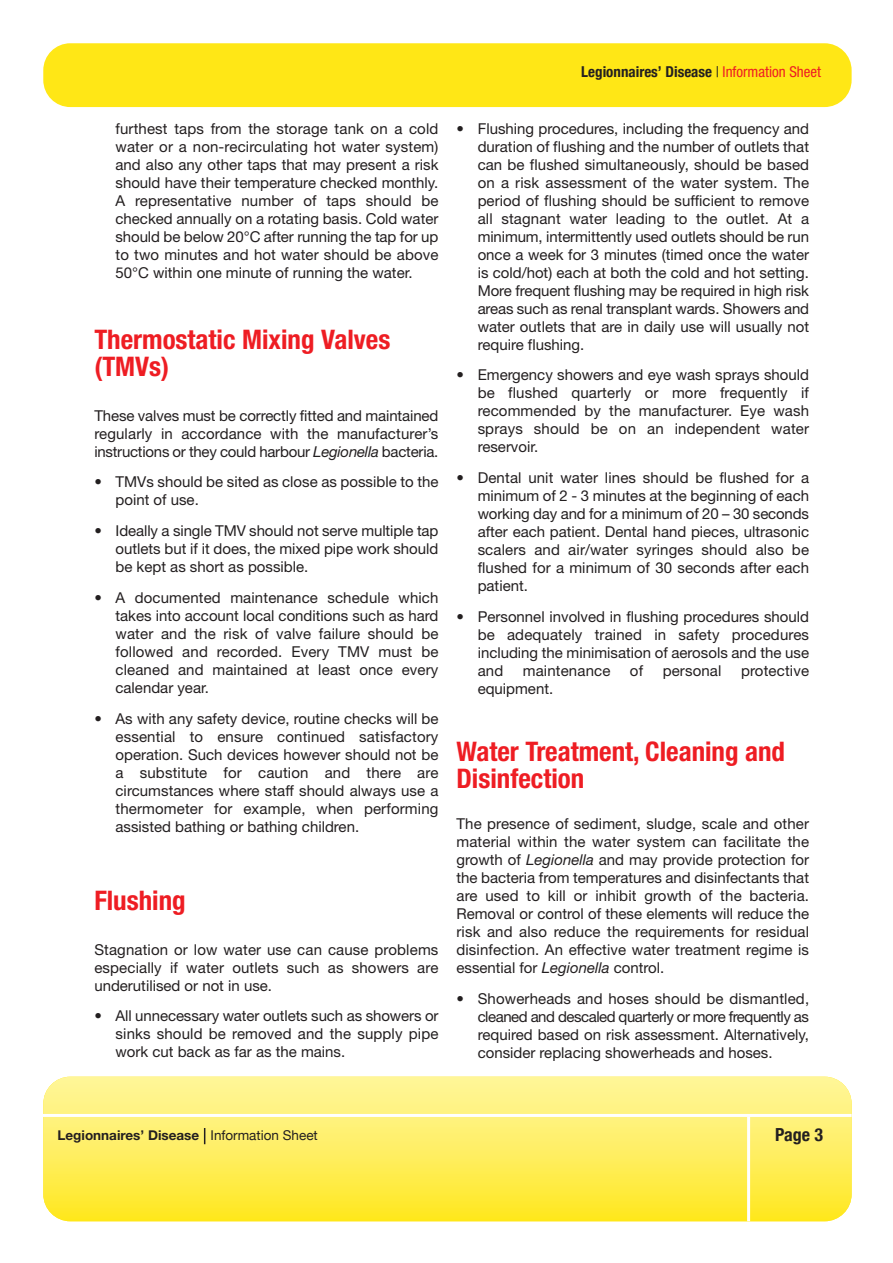
<style>
.page{position:relative;width:893px;height:1263px;background:#fff}
.page>*{position:absolute;margin:0;border:0;box-sizing:border-box;transform-origin:0 0}
.t1{font:700 condensed 27px/27px "Helvetica Neue LT";color:#ee1d23}
.t2{font:700 condensed 18px "Helvetica Neue";color:#231f20}
.t3{font:15px/18px "Helvetica Neue LT";color:#231f20;text-align:justify}
.t4{font:700 condensed 15px "Helvetica Neue";color:#231f20}
.t5{font:700 13.5px "Helvetica Neue LT";color:#231f20}
.s1{font-style:italic}
.s2{font-family:"Helvetica Neue LT";font-weight:400}
.s3{font-family:"Helvetica Neue LT";font-weight:400;color:#ee1d23}
.s4{font-family:"Helvetica Neue";font-weight:400}
</style>
<div class="page">
<div style="left:43px;top:43px;width:808px;height:64px;background:#ffe716;border-radius:27px"></div>
<div style="left:43px;top:1076px;width:808px;height:145px;background:linear-gradient(to bottom,#fff6a0,#ffe823);border-radius:27px"></div>
<hr style="left:36px;top:1114px;width:815px;height:3px;background:#fff">
<hr style="left:747px;top:1116px;width:3px;height:105px;background:#fff">
<svg style="left:204px;top:1128px;width:1px;height:16px"></svg>
<p class="t3" style="left:115px;top:121px;width:324px">furthest taps from the storage tank on a cold water or a non-recirculating hot water system) and also any other taps that may present a risk should have their temperature checked monthly.<br>A representative number of taps should be checked annually on a rotating basis. Cold water should be below 20°C after running the tap for up to two minutes and hot water should be above 50°C within one minute of running the water.</p>
<h1 class="t1" style="left:94px;top:328px;width:297px">Thermostatic Mixing Valves (TMVs)</h1>
<p class="t3" style="left:94px;top:408px;width:345px">These valves must be correctly fitted and maintained regularly in accordance with the manufacturer’s instructions or they could harbour <span class="s1">Legionella</span> bacteria.</p>
<p class="t3" style="left:115px;top:474px;width:324px;text-indent:-21px">• TMVs should be sited as close as possible to the point of use.</p>
<p class="t3" style="left:115px;top:523px;width:324px;text-indent:-21px">• Ideally a single TMV should not serve multiple tap outlets but if it does, the mixed pipe work should be kept as short as possible.</p>
<p class="t3" style="left:115px;top:590px;width:324px;text-indent:-21px">• A documented maintenance schedule which takes into account local conditions such as hard water and the risk of valve failure should be followed and recorded. Every TMV must be cleaned and maintained at least once every calendar year.</p>
<p class="t3" style="left:115px;top:711px;width:324px;text-indent:-21px">• As with any safety device, routine checks will be essential to ensure continued satisfactory operation. Such devices however should not be a substitute for caution and there are circumstances where staff should always use a thermometer for example, when performing assisted bathing or bathing children.</p>
<h1 class="t1" style="left:94px;top:889px;width:93px">Flushing</h1>
<p class="t3" style="left:94px;top:942px;width:345px">Stagnation or low water use can cause problems especially if water outlets such as showers are underutilised or not in use.</p>
<p class="t3" style="left:115px;top:1008px;width:324px;text-indent:-21px">• All unnecessary water outlets such as showers or sinks should be removed and the supply pipe work cut back as far as the mains.</p>
<p class="t4" style="left:581px;top:62px;width:241px">Legionnaires’ Disease <span class="s2">|</span> <span class="s3">Information Sheet</span></p>
<p class="t3" style="left:477px;top:121px;width:333px;text-indent:-21px">• Flushing procedures, including the frequency and duration of flushing and the number of outlets that can be flushed simultaneously, should be based on a risk assessment of the water system. The period of flushing should be sufficient to remove all stagnant water leading to the outlet. At a minimum, intermittently used outlets should be run once a week for 3 minutes (timed once the water is cold/hot) each at both the cold and hot setting.<br>More frequent flushing may be required in high risk areas such as renal transplant wards. Showers and water outlets that are in daily use will usually not require flushing.</p>
<p class="t3" style="left:477px;top:367px;width:333px;text-indent:-21px">• Emergency showers and eye wash sprays should be flushed quarterly or more frequently if recommended by the manufacturer. Eye wash sprays should be on an independent water reservoir.</p>
<p class="t3" style="left:477px;top:470px;width:333px;text-indent:-21px">• Dental unit water lines should be flushed for a minimum of 2 - 3 minutes at the beginning of each working day and for a minimum of 20 – 30 seconds after each patient. Dental hand pieces, ultrasonic scalers and air/water syringes should also be flushed for a minimum of 30 seconds after each patient.</p>
<p class="t3" style="left:477px;top:609px;width:333px;text-indent:-21px">• Personnel involved in flushing procedures should be adequately trained in safety procedures including the minimisation of aerosols and the use and</p>
<p class="t3" style="left:522px;top:663px;width:89px">maintenance</p>
<p class="t3" style="left:630px;top:663px;width:15px">of</p>
<p class="t3" style="left:662px;top:663px;width:60px">personal</p>
<p class="t3" style="left:741px;top:663px;width:70px">protective</p>
<p class="t3" style="left:477px;top:681px;width:77px">equipment.</p>
<h1 class="t1" style="left:456px;top:741px;width:330px">Water Treatment, Cleaning and<br>Disinfection</h1>
<p class="t3" style="left:456px;top:816px;width:354px">The presence of sediment, sludge, scale and other material within the water system can facilitate the growth of <span class="s1">Legionella</span> and may provide protection for the bacteria from temperatures and disinfectants that are used to kill or inhibit growth of the bacteria.<br>Removal or control of these elements will reduce the risk and also reduce the requirements for residual disinfection. An effective water treatment regime is essential for <span class="s1">Legionella</span> control.</p>
<p class="t3" style="left:477px;top:991px;width:333px;text-indent:-21px">• Showerheads and hoses should be dismantled, cleaned and descaled quarterly or more frequently as required based on risk assessment. Alternatively, consider replacing showerheads and hoses.</p>
<p class="t5" style="left:58px;top:1130px;width:262px">Legionnaires’ Disease <span class="s4">Information Sheet</span></p>
<p class="t2" style="left:775px;top:1124px;width:49px">Page 3</p>
</div>
